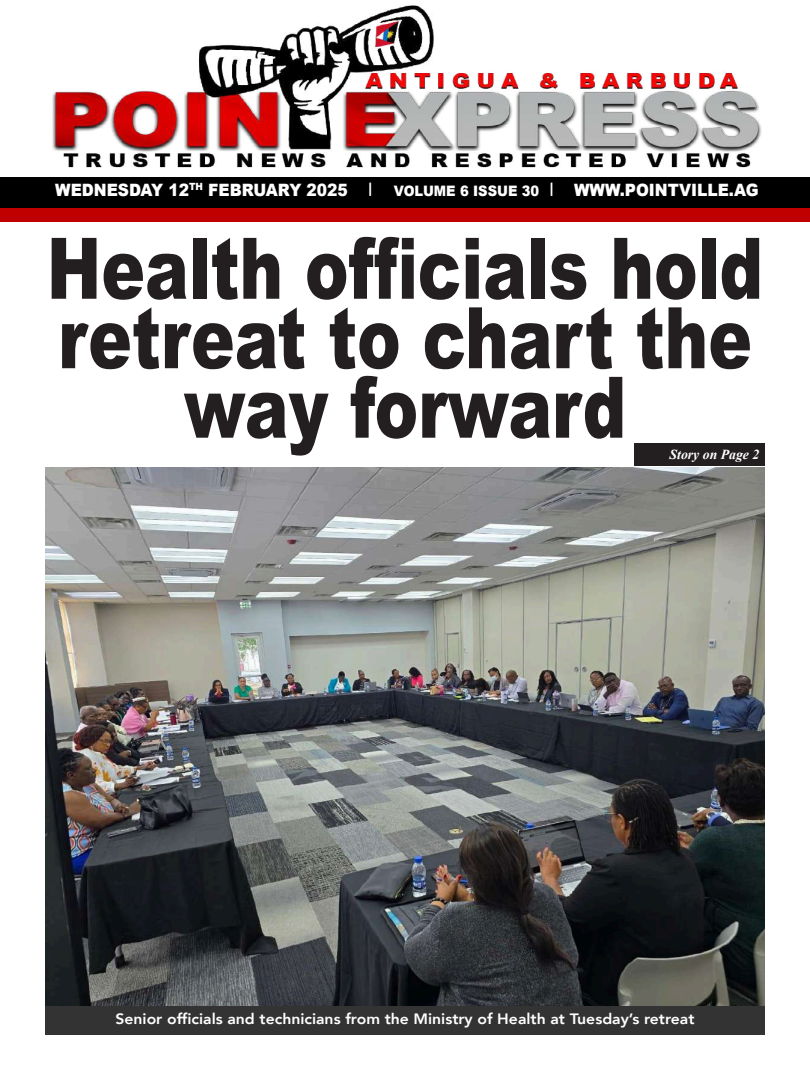
<style>
.page{position:relative;width:810px;height:1080px;background:#fff}
.page>*{position:absolute;margin:0;border:0;box-sizing:border-box;transform-origin:0 0}
.t1{font:900 85px/69.5px "Arial";color:#231f20;text-align:center;scale:.77 1}
.t2{font:900 17px "Arial";color:#fff;scale:.91 1}
.t3{font:800 15px "Avenir";color:#fff;scale:1.05 1}
.t4{font:italic 700 13.75px "Times New Roman";color:#fff}
.s1{font-size:14.38px}
</style>
<div class="page">
<div style="left:0;top:177px;width:810px;height:33px;background:#000"></div>
<div style="left:0;top:208px;width:810px;height:14px;background:#c00000"></div>
<img style="left:52px;top:5px;width:710px;height:163px">
<div style="left:635px;top:444px;width:130px;height:22px;background:#231f20"></div>
<img style="left:46px;top:468px;width:719px;height:538px">
<div style="left:45px;top:1006px;width:720px;height:29px;background:#333"></div>
<p class="t2" style="left:55px;top:178px;width:350px">WEDNESDAY 12<sup>TH</sup> FEBRUARY 2025 <sup>|</sup></p>
<p class="t2" style="left:394px;top:178px;width:402px"><span class="s1">VOLUME 6 ISSUE 30 </span><sup>|</sup> WWW.POINTVILLE.AG</p>
<h1 class="t1" style="left:47px;top:231px;width:932px">Health officials hold retreat to chart the way forward</h1>
<p class="t4" style="left:670px;top:444px;width:91px">Story on Page 2</p>
<p class="t3" style="left:115px;top:1007px;width:553px">Senior officials and technicians from the Ministry of Health at Tuesday’s retreat</p>
</div>
